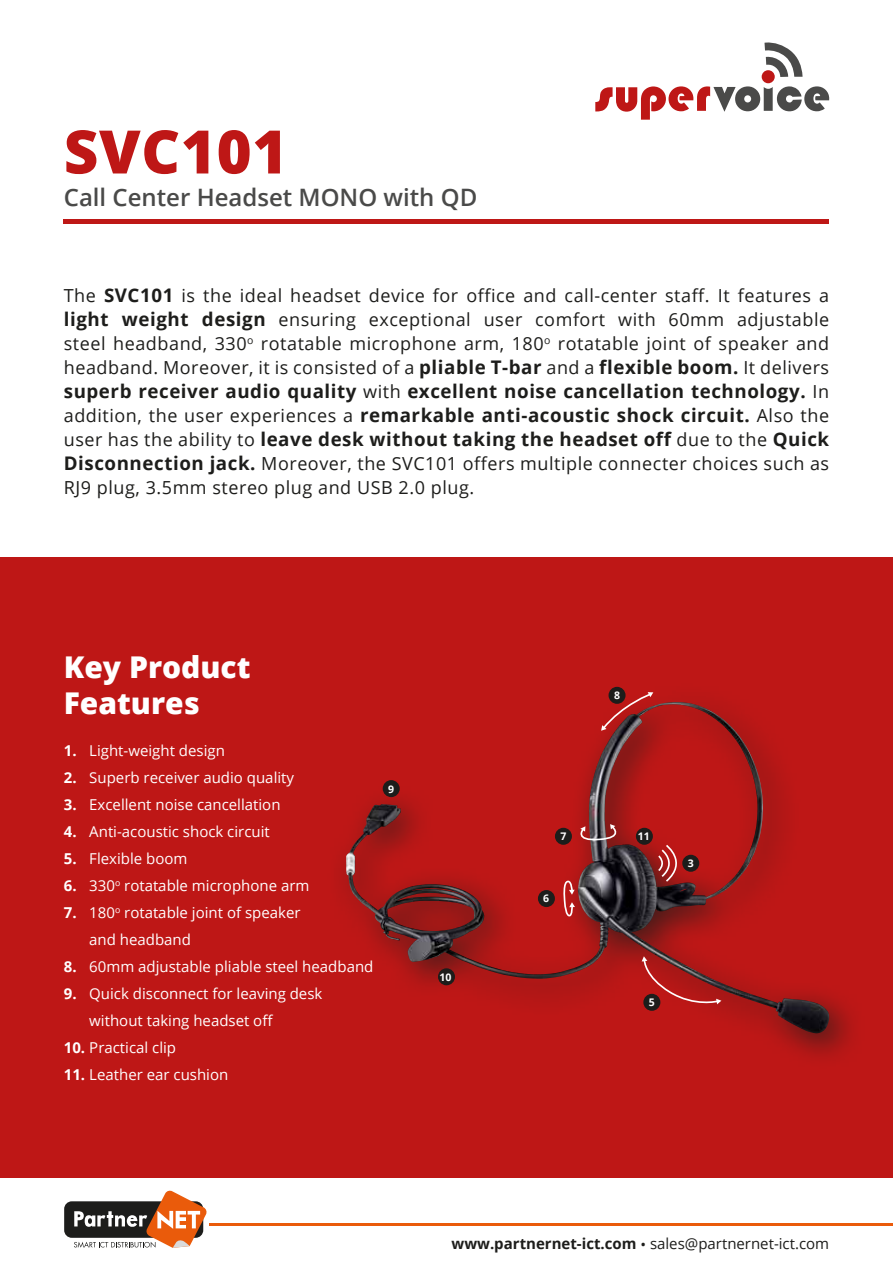
<style>
.page{position:relative;width:893px;height:1263px;background:#fff}
.page>*{position:absolute;margin:0;border:0;box-sizing:border-box;transform-origin:0 0}
.t1{font:800 60px "Open Sans";letter-spacing:.01em;color:#be1716}
.t2{font:800 30px/36px "Open Sans";color:#fff}
.t3{font:600 24px "Open Sans";color:#4a4a49}
.t4{font:700 18.75px/24px "Open Sans";letter-spacing:.03em;color:#1d1d1b;text-align:justify}
.t5{font:18px/24px "Open Sans";letter-spacing:.03em;color:#1d1d1b;text-align:justify}
.t6{font:15px/27px "Open Sans";color:#fff}
.t7{font:15px "Open Sans";color:#1d1d1b}
.t8{font:700 10.5px "Open Sans";color:#fff}
.s1{font-weight:700;font-size:18.75px}
.s2{font-weight:400;font-size:18px}
.s3{font-weight:700}
</style>
<div class="page">
<div style="left:64px;top:1201px;width:139px;height:37px;background:#1d1d1b;border-radius:8px"></div>
<svg style="left:74px;top:1191px;width:133px;height:57px"></svg>
<hr style="left:209px;top:1224px;width:684px;height:2px;background:#ea5b0b">
<div style="left:0;top:557px;width:893px;height:621px;background:#be1716"></div>
<div style="left:327px;top:683px;width:538px;height:386px;background:#1d1d1b;opacity:.75"></div>
<img style="left:353px;top:703px;width:312px;height:272px">
<div style="left:762px;top:70px;width:13px;height:13px;background:#be1716;border-radius:50%"></div>
<svg style="left:764px;top:42px;width:38px;height:35px"></svg>
<svg style="left:595px;top:86px;width:234px;height:34px"></svg>
<hr style="left:64px;top:219px;width:765px;height:4px;background:#be1716">
<div style="left:438px;top:968px;width:17px;height:17px;background:#1d1d1b;border-radius:50%"></div>
<div style="left:383px;top:780px;width:17px;height:17px;background:#1d1d1b;border-radius:50%"></div>
<div style="left:682px;top:855px;width:17px;height:17px;background:#1d1d1b;border-radius:50%"></div>
<div style="left:636px;top:828px;width:17px;height:17px;background:#1d1d1b;border-radius:50%"></div>
<div style="left:608px;top:687px;width:17px;height:17px;background:#1d1d1b;border-radius:50%"></div>
<div style="left:555px;top:828px;width:17px;height:17px;background:#1d1d1b;border-radius:50%"></div>
<div style="left:538px;top:890px;width:17px;height:17px;background:#1d1d1b;border-radius:50%"></div>
<svg style="left:643px;top:994px;width:17px;height:17px"></svg>
<svg style="left:656px;top:844px;width:32px;height:39px"></svg>
<svg style="left:561px;top:879px;width:14px;height:38px"></svg>
<svg style="left:573px;top:824px;width:53px;height:17px"></svg>
<svg style="left:601px;top:692px;width:52px;height:39px"></svg>
<svg style="left:642px;top:956px;width:79px;height:53px"></svg>
<h1 class="t1" style="left:64px;top:106px;width:225px">SVC101</h1>
<h3 class="t3" style="left:64px;top:181px;width:415px">Call Center Headset MONO with QD</h3>
<p class="t5" style="left:64px;top:283px;width:767px">The <span class="s1">SVC101</span> is the ideal headset device for office and call-center staff. It features a <span class="s1">light weight design</span> ensuring exceptional user comfort with 60mm adjustable steel headband, 330<sup>ο</sup> rotatable microphone arm, 180<sup>ο</sup> rotatable joint of speaker and headband. Moreover, it is consisted of a <span class="s1">pliable T-bar</span> and a <span class="s1">flexible boom.</span> It delivers</p>
<p class="t4" style="left:64px;top:378px;width:767px">superb receiver audio quality <span class="s2">with</span> excellent noise cancellation technology. <span class="s2">In addition, the user experiences a</span> remarkable anti-acoustic shock circuit. <span class="s2">Also the user has the ability to</span> leave desk without taking the headset off <span class="s2">due to the</span> Quick</p>
<p class="t5" style="left:64px;top:451px;width:767px"><span class="s1">Disconnection jack.</span> Moreover, the SVC101 offers multiple connecter choices such as<br>RJ9 plug, 3.5mm stereo plug and USB 2.0 plug.</p>
<h2 class="t2" style="left:64px;top:648px;width:188px">Key Product<br>Features</h2>
<p class="t6" style="left:64px;top:737px;width:163px"><span class="s3">1.</span> Light-weight design</p>
<p class="t6" style="left:64px;top:764px;width:232px"><span class="s3">2.</span> Superb receiver audio quality</p>
<p class="t6" style="left:64px;top:791px;width:218px"><span class="s3">3.</span> Excellent noise cancellation</p>
<p class="t6" style="left:64px;top:818px;width:208px"><span class="s3">4.</span> Anti-acoustic shock circuit</p>
<p class="t6" style="left:64px;top:845px;width:125px"><span class="s3">5.</span> Flexible boom</p>
<p class="t6" style="left:64px;top:872px;width:247px"><span class="s3">6.</span> 330<sup>o</sup> rotatable microphone arm</p>
<p class="t6" style="left:89px;top:899px;width:213px;text-indent:-26px"><span class="s3">7.</span> 180<sup>o</sup> rotatable joint of speaker and headband</p>
<p class="t6" style="left:64px;top:953px;width:311px"><span class="s3">8.</span> 60mm adjustable pliable steel headband</p>
<p class="t6" style="left:89px;top:980px;width:235px;text-indent:-26px"><span class="s3">9.</span> Quick disconnect for leaving desk without taking headset off</p>
<p class="t6" style="left:64px;top:1034px;width:114px"><span class="s3">10.</span> Practical clip</p>
<p class="t6" style="left:64px;top:1061px;width:166px"><span class="s3">11.</span> Leather ear cushion</p>
<p class="t8" style="left:388px;top:781px;width:7px">9</p>
<p class="t8" style="left:440px;top:969px;width:13px">10</p>
<p class="t8" style="left:614px;top:688px;width:7px">8</p>
<p class="t8" style="left:560px;top:829px;width:7px">7</p>
<p class="t8" style="left:543px;top:891px;width:7px">6</p>
<p class="t8" style="left:638px;top:829px;width:13px">11</p>
<p class="t8" style="left:688px;top:856px;width:7px">3</p>
<p class="t8" style="left:649px;top:995px;width:7px">5</p>
<p class="t7" style="left:451px;top:1233px;width:379px"><span class="s3">www.partnernet-ict.com</span> • sales@partnernet-ict.com</p>
</div>
